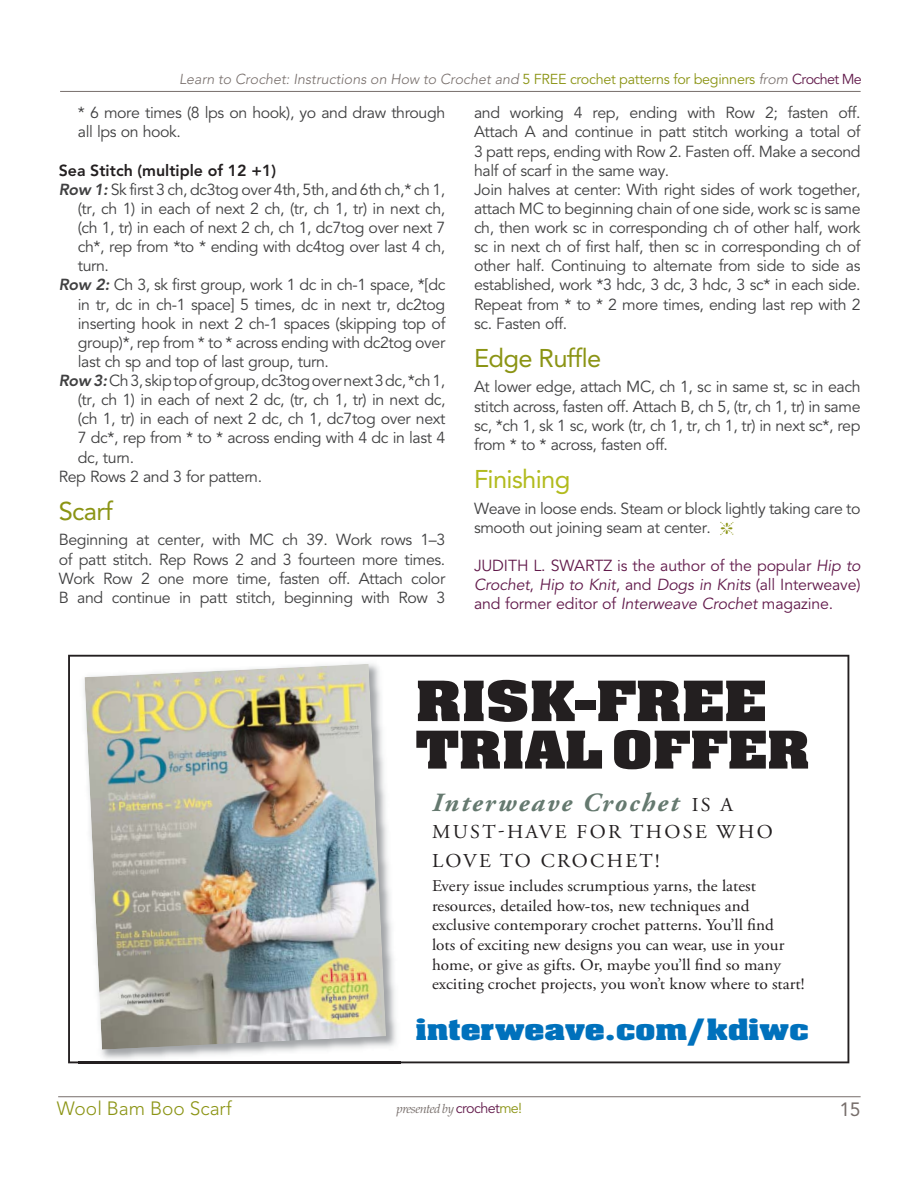
<style>
.page{position:relative;width:918px;height:1188px;background:#fff}
.page>*{position:absolute;margin:0;border:0;box-sizing:border-box;transform-origin:0 0}
.t1{font:700 47.25px "Aachen Std";color:#231f20;scale:1.28 1}
.t2{font:700 44.25px "Aachen Std";color:#231f20;scale:1.28 1}
.t3{font:italic 700 26.25px "Adobe Garamond Pro";letter-spacing:.075em;color:#65796f;scale:1.05 1}
.t4{font:25.5px "Avenir LT Std";letter-spacing:-.025em;color:#8b9414}
.t5{font:25.5px "Avenir LT Std";letter-spacing:-.025em;color:#b2bb1d}
.t6{font:700 25.05px "Aachen Std";color:#0071bc;scale:1.28 1}
.t7{font:19.65px/28.2px "Adobe Garamond Pro";letter-spacing:.115em;color:#231f20}
.t8{font:300 19.2px "Avenir LT Std";color:#8b9414}
.t9{font:19.2px "Avenir LT Std";color:#776e6b}
.t10{font:16.35px/19.6px "Adobe Garamond Pro";color:#231f20;scale:1.05 1}
.t11{font:15.9px/19.2px "Avenir LT Std";letter-spacing:-.025em;color:#404041}
.t12{font:15.9px/19.2px "Avenir LT Std";letter-spacing:-.01em;color:#621a4b;text-align:justify}
.t13{font:800 15.9px "Avenir LT Std";color:#231f20}
.t14{font:italic 300 14.4px "Avenir LT Std";color:#776e6b}
.t15{font:italic 12.75px "Palatino";letter-spacing:-.045em;color:#776e6b}
.s1{font-weight:400;font-style:normal;color:#8b9414}
.s2{font-weight:400;font-style:normal;color:#621a4b}
.s3{font-weight:800;font-style:italic}
.s4{font-style:italic}
.s5{font-weight:400;font-style:normal;font-size:19.65px;color:#231f20}
.s6{font-family:"Avenir LT Std";font-style:normal;font-size:14.4px;color:#621a4b}
.s7{font-family:"Avenir LT Std";font-style:normal;font-size:14.4px;color:#8b9414}
</style>
<div class="page">
<hr style="left:58px;top:1096px;width:803px;height:1px;background:#776e6b">
<hr style="left:60px;top:91px;width:801px;height:1px;background:#776e6b">
<svg style="left:68px;top:655px;width:781px;height:408px"></svg>
<img style="left:79px;top:659px;width:322px;height:405px">
<img style="left:79px;top:1061px;width:322px;height:2px">
<img style="left:84px;top:664px;width:302px;height:386px">
<p class="t14" style="left:179px;top:72px;width:684px">Learn to Crochet: Instructions on How to Crochet and <span class="s1">5 FREE crochet patterns for beginners</span> from <span class="s2">Crochet Me</span></p>
<p class="t11" style="left:78px;top:104px;width:369px">* 6 more times (8 lps on hook), yo and draw through all lps on hook.</p>
<p class="t13" style="left:59px;top:161px;width:219px">Sea Stitch (multiple of 12 +1)</p>
<p class="t11" style="left:59px;top:181px;width:388px"><span class="s3">Row 1:</span> Sk first 3 ch, dc3tog over 4th, 5th, and 6th ch,* ch 1,</p>
<p class="t11" style="left:78px;top:200px;width:369px">(tr, ch 1) in each of next 2 ch, (tr, ch 1, tr) in next ch,</p>
<p class="t11" style="left:78px;top:219px;width:369px">(ch 1, tr) in each of next 2 ch, ch 1, dc7tog over next 7</p>
<p class="t11" style="left:78px;top:238px;width:369px">ch*, rep from *to * ending with dc4tog over last 4 ch,</p>
<p class="t11" style="left:78px;top:257px;width:33px">turn.</p>
<p class="t11" style="left:59px;top:276px;width:388px"><span class="s3">Row 2:</span> Ch 3, sk first group, work 1 dc in ch-1 space, *[dc</p>
<p class="t11" style="left:78px;top:296px;width:369px">in tr, dc in ch-1 space] 5 times, dc in next tr, dc2tog</p>
<p class="t11" style="left:78px;top:315px;width:369px">inserting hook in next 2 ch-1 spaces (skipping top of</p>
<p class="t11" style="left:78px;top:334px;width:369px">group)*, rep from * to * across ending with dc2tog over</p>
<p class="t11" style="left:78px;top:353px;width:253px">last ch sp and top of last group, turn.</p>
<p class="t11" style="left:59px;top:372px;width:388px"><span class="s3">Row 3:</span> Ch 3, skip top of group, dc3tog over next 3 dc, *ch 1,</p>
<p class="t11" style="left:78px;top:391px;width:369px">(tr, ch 1) in each of next 2 dc, (tr, ch 1, tr) in next dc,</p>
<p class="t11" style="left:78px;top:410px;width:369px">(ch 1, tr) in each of next 2 dc, ch 1, dc7tog over next</p>
<p class="t11" style="left:78px;top:429px;width:369px">7 dc*, rep from * to * across ending with 4 dc in last 4</p>
<p class="t11" style="left:78px;top:449px;width:58px">dc, turn.</p>
<p class="t11" style="left:59px;top:468px;width:205px">Rep Rows 2 and 3 for pattern.</p>
<h3 class="t4" style="left:59px;top:500px;width:56px">Scarf</h3>
<p class="t11" style="left:59px;top:531px;width:388px;text-align:justify">Beginning at center, with MC ch 39. Work rows 1–3 of patt stitch. Rep Rows 2 and 3 fourteen more times.<br>Work Row 2 one more time, fasten off. Attach color B and continue in patt stitch, beginning with Row 3</p>
<p class="t11" style="left:474px;top:104px;width:388px">and working 4 rep, ending with Row 2; fasten off.<br>Attach A and continue in patt stitch working a total of 3 patt reps, ending with Row 2. Fasten off. Make a second half of scarf in the same way.<br>Join halves at center: With right sides of work together, attach MC to beginning chain of one side, work sc is same ch, then work sc in corresponding ch of other half, work sc in next ch of first half, then sc in corresponding ch of other half. Continuing to alternate from side to side as established, work *3 hdc, 3 dc, 3 hdc, 3 sc* in each side.<br>Repeat from * to * 2 more times, ending last rep with 2 sc. Fasten off.</p>
<h3 class="t4" style="left:474px;top:347px;width:129px">Edge Ruffle</h3>
<p class="t11" style="left:474px;top:378px;width:388px;text-align:justify">At lower edge, attach MC, ch 1, sc in same st, sc in each stitch across, fasten off. Attach B, ch 5, (tr, ch 1, tr) in same sc, *ch 1, sk 1 sc, work (tr, ch 1, tr, ch 1, tr) in next sc*, rep from * to * across, fasten off.</p>
<h3 class="t5" style="left:474px;top:468px;width:98px">Finishing</h3>
<p class="t11" style="left:474px;top:500px;width:388px">Weave in loose ends. Steam or block lightly taking care to smooth out joining seam at center.</p>
<p class="t12" style="left:474px;top:557px;width:388px">JUDITH L. SWARTZ is the author of the popular <span class="s4">Hip to Crochet</span>, <span class="s4">Hip to Knit</span>, and <span class="s4">Dogs in Knits</span> (all Interweave) and former editor of <span class="s4">Interweave Crochet</span> magazine.</p>
<h1 class="t1" style="left:416px;top:677px;width:275px">RISK-FREE</h1>
<h2 class="t2" style="left:416px;top:727px;width:310px">TRIAL OFFER</h2>
<h3 class="t3" style="left:432px;top:787px;width:288px">Interweave Crochet <span class="s5">IS A</span></h3>
<p class="t7" style="left:432px;top:820px;width:342px">MUST-HAVE FOR THOSE WHO<br>LOVE TO CROCHET!</p>
<p class="t10" style="left:432px;top:878px;width:356px">Every issue includes scrumptious yarns, the latest resources, detailed how-tos, new techniques and exclusive contemporary crochet patterns. You’ll find<br>lots of exciting new designs you can wear, use in your home, or give as gifts. Or, maybe you’ll find so many exciting crochet projects, you won’t know where to start!</p>
<h3 class="t6" style="left:416px;top:1016px;width:309px">interweave.com/kdiwc</h3>
<p class="t8" style="left:57px;top:1100px;width:176px">Wool Bam Boo Scarf</p>
<p class="t15" style="left:397px;top:1104px;width:127px">presented by <span class="s6">crochet</span><span class="s7">me!</span></p>
<p class="t9" style="left:839px;top:1101px;width:23px">15</p>
</div>
